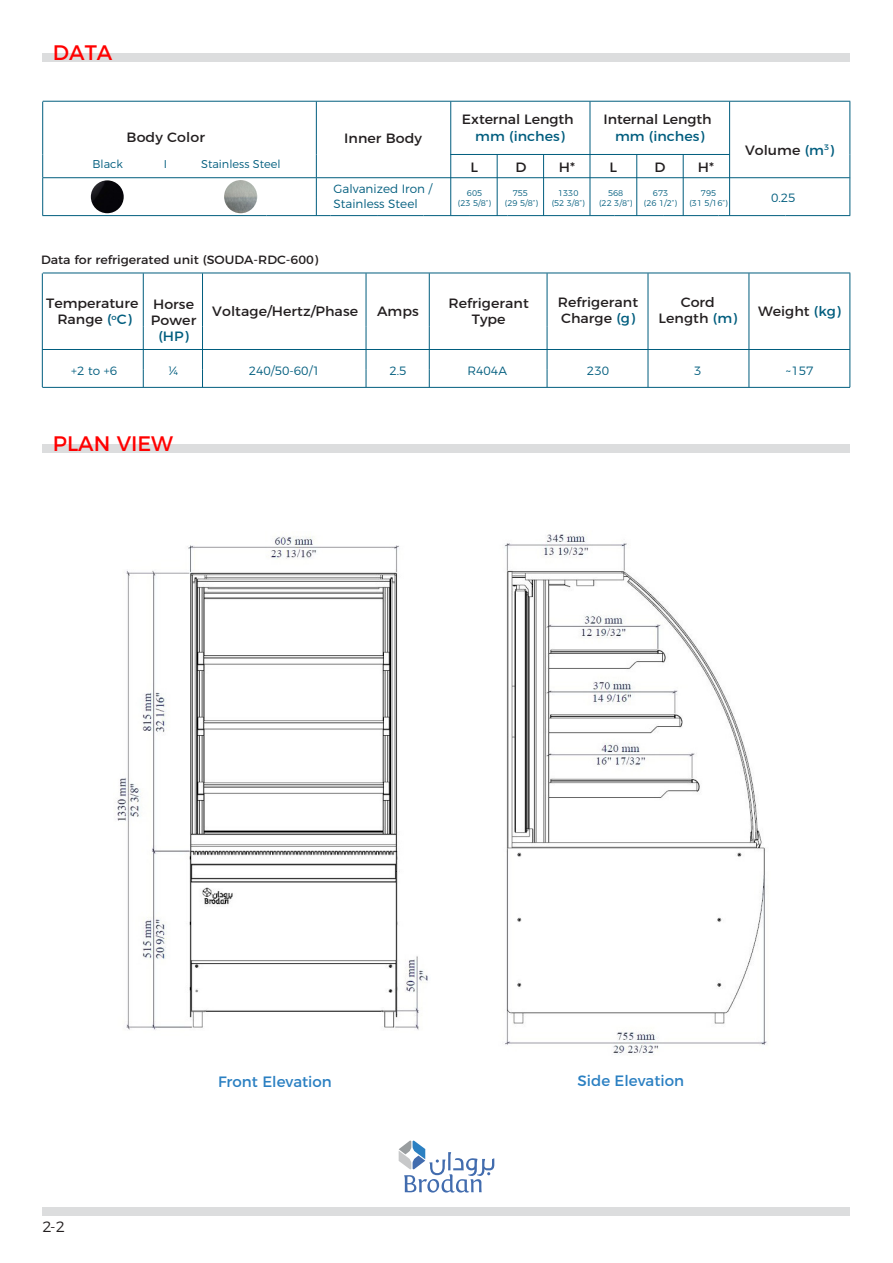
<style>
.page{position:relative;width:893px;height:1263px;background:#fff}
.page>*{position:absolute;margin:0;border:0;box-sizing:border-box;transform-origin:0 0}
.t1{font:21px "Montserrat";color:#f00}
.t2{font:15px "Montserrat";color:#2b80c2}
.t3{font:300 15px "Montserrat";color:#231f20}
.t4{font:13.5px/16.2px "Montserrat";letter-spacing:.005em;color:#231f20;text-align:center;scale:1.05 1}
.t5{font:13.5px "Montserrat";color:#005d7e;scale:1.05 1}
.t6{font:300 12px/14.4px "Montserrat";color:#005d7e}
.t7{font:12px "Montserrat";color:#231f20;scale:1.05 1}
.t8{font:300 11.4px "Montserrat";color:#005d7e}
.t9{font:300 8.25px/9.9px "Montserrat";color:#005d7e;text-align:center}
.s1{color:#005d7e}
</style>
<div class="page">
<div style="left:43px;top:444px;width:807px;height:9px;background:#dcddde"></div>
<div style="left:43px;top:1208px;width:807px;height:8px;background:#dcddde"></div>
<hr style="left:42px;top:102px;width:1px;height:52px;background:#005d7e">
<hr style="left:43px;top:101px;width:807px;height:1px;background:#005d7e">
<hr style="left:849px;top:102px;width:1px;height:52px;background:#005d7e">
<hr style="left:42px;top:177px;width:808px;height:1px;background:#005d7e">
<hr style="left:450px;top:102px;width:1px;height:113px;background:#005d7e">
<hr style="left:590px;top:102px;width:1px;height:113px;background:#005d7e">
<hr style="left:450px;top:154px;width:140px;height:1px;background:#005d7e">
<hr style="left:497px;top:155px;width:1px;height:61px;background:#005d7e">
<hr style="left:543px;top:155px;width:1px;height:61px;background:#005d7e">
<hr style="left:729px;top:102px;width:1px;height:113px;background:#005d7e">
<hr style="left:590px;top:154px;width:140px;height:1px;background:#005d7e">
<hr style="left:636px;top:155px;width:1px;height:61px;background:#005d7e">
<hr style="left:683px;top:155px;width:1px;height:61px;background:#005d7e">
<svg style="left:42px;top:154px;width:1px;height:61px"></svg>
<hr style="left:316px;top:102px;width:1px;height:52px;background:#005d7e">
<svg style="left:316px;top:154px;width:1px;height:61px"></svg>
<svg style="left:849px;top:154px;width:1px;height:61px"></svg>
<hr style="left:42px;top:215px;width:150px;height:1px;background:#005d7e">
<hr style="left:192px;top:215px;width:75px;height:1px;background:#005d7e">
<hr style="left:267px;top:215px;width:64px;height:1px;background:#005d7e">
<hr style="left:331px;top:215px;width:46px;height:1px;background:#005d7e">
<hr style="left:377px;top:215px;width:46px;height:1px;background:#005d7e">
<hr style="left:423px;top:215px;width:47px;height:1px;background:#005d7e">
<hr style="left:470px;top:215px;width:37px;height:1px;background:#005d7e">
<hr style="left:507px;top:215px;width:107px;height:1px;background:#005d7e">
<hr style="left:614px;top:215px;width:50px;height:1px;background:#005d7e">
<hr style="left:664px;top:215px;width:54px;height:1px;background:#005d7e">
<hr style="left:718px;top:215px;width:67px;height:1px;background:#005d7e">
<hr style="left:785px;top:215px;width:65px;height:1px;background:#005d7e">
<hr style="left:43px;top:273px;width:807px;height:1px;background:#005d7e">
<hr style="left:648px;top:273px;width:1px;height:114px;background:#005d7e">
<hr style="left:749px;top:273px;width:1px;height:114px;background:#005d7e">
<hr style="left:849px;top:273px;width:1px;height:114px;background:#005d7e">
<hr style="left:42px;top:273px;width:1px;height:114px;background:#005d7e">
<hr style="left:42px;top:349px;width:808px;height:1px;background:#005d7e">
<hr style="left:202px;top:273px;width:1px;height:53px;background:#005d7e">
<svg style="left:202px;top:326px;width:1px;height:61px"></svg>
<hr style="left:143px;top:273px;width:1px;height:53px;background:#005d7e">
<svg style="left:143px;top:326px;width:1px;height:61px"></svg>
<hr style="left:366px;top:273px;width:1px;height:53px;background:#005d7e">
<svg style="left:366px;top:326px;width:1px;height:61px"></svg>
<hr style="left:429px;top:273px;width:1px;height:53px;background:#005d7e">
<svg style="left:429px;top:326px;width:1px;height:61px"></svg>
<hr style="left:547px;top:273px;width:1px;height:53px;background:#005d7e">
<svg style="left:547px;top:326px;width:1px;height:61px"></svg>
<hr style="left:42px;top:387px;width:808px;height:1px;background:#005d7e">
<div style="left:42px;top:54px;width:808px;height:8px;background:#dcddde"></div>
<img style="left:224px;top:180px;width:33px;height:33px;border-radius:17px">
<img style="left:91px;top:180px;width:33px;height:33px;border-radius:16px">
<svg style="left:399px;top:1140px;width:95px;height:52px"></svg>
<img style="left:117px;top:536px;width:311px;height:494px">
<img style="left:504px;top:534px;width:263px;height:521px">
<h1 class="t1" style="left:53px;top:43px;width:61px">DATA</h1>
<p class="t4" style="left:127px;top:130px;width:76px">Body Color</p>
<p class="t8" style="left:92px;top:159px;width:32px">Black</p>
<p class="t8" style="left:164px;top:159px;width:5px">I</p>
<p class="t8" style="left:201px;top:159px;width:81px">Stainless Steel</p>
<p class="t4" style="left:344px;top:131px;width:76px">Inner Body</p>
<p class="t4" style="left:462px;top:112px;width:108px">External Length</p>
<p class="t5" style="left:475px;top:130px;width:87px">mm (inches)</p>
<p class="t4" style="left:470px;top:159px;width:9px">L</p>
<p class="t4" style="left:515px;top:159px;width:12px">D</p>
<p class="t4" style="left:559px;top:159px;width:17px">H*</p>
<p class="t4" style="left:603px;top:112px;width:104px">Internal Length</p>
<p class="t5" style="left:615px;top:130px;width:87px">mm (inches)</p>
<p class="t4" style="left:610px;top:159px;width:9px">L</p>
<p class="t4" style="left:654px;top:159px;width:12px">D</p>
<p class="t4" style="left:698px;top:159px;width:17px">H*</p>
<p class="t4" style="left:745px;top:142px;width:86px">Volume <span class="s1">(m</span><sup>3</sup><span class="s1">)</span></p>
<p class="t6" style="left:333px;top:182px;width:100px">Galvanized Iron /<br>Stainless Steel</p>
<p class="t6" style="left:771px;top:191px;width:26px">0.25</p>
<p class="t9" style="left:458px;top:189px;width:35px">605<br>(23 5/8”)</p>
<p class="t9" style="left:505px;top:189px;width:35px">755<br>(29 5/8”)</p>
<p class="t9" style="left:552px;top:189px;width:35px">1330 (52 3/8”)</p>
<p class="t9" style="left:599px;top:189px;width:35px">568<br>(22 3/8”)</p>
<p class="t9" style="left:644px;top:189px;width:35px">673<br>(26 1/2”)</p>
<p class="t9" style="left:689px;top:189px;width:40px">795<br>(31 5/16”)</p>
<p class="t7" style="left:41px;top:254px;width:266px">Data for refrigerated unit (SOUDA-RDC-600)</p>
<p class="t4" style="left:46px;top:296px;width:89px">Temperature<br>Range <span class="s1">(</span><sup>o</sup><span class="s1">C)</span></p>
<p class="t4" style="left:151px;top:296px;width:45px;text-align:left">Horse<br>Power</p>
<p class="t5" style="left:158px;top:330px;width:30px">(HP)</p>
<p class="t4" style="left:558px;top:295px;width:78px;text-align:left">Refrigerant<br>Charge <span class="s1">(g)</span></p>
<p class="t4" style="left:658px;top:295px;width:76px">Cord<br>Length <span class="s1">(m)</span></p>
<p class="t4" style="left:212px;top:304px;width:140px">Voltage/Hertz/Phase</p>
<p class="t4" style="left:377px;top:304px;width:41px">Amps</p>
<p class="t4" style="left:449px;top:296px;width:78px">Refrigerant<br>Type</p>
<p class="t4" style="left:758px;top:304px;width:80px">Weight <span class="s1">(kg)</span></p>
<p class="t6" style="left:71px;top:364px;width:47px">+2 to +6</p>
<p class="t6" style="left:169px;top:364px;width:11px">¼</p>
<p class="t6" style="left:249px;top:364px;width:73px">240/50-60/1</p>
<p class="t6" style="left:389px;top:364px;width:19px">2.5</p>
<p class="t6" style="left:587px;top:364px;width:24px">230</p>
<p class="t6" style="left:467px;top:364px;width:41px">R404A</p>
<h1 class="t1" style="left:53px;top:434px;width:122px">PLAN VIEW</h1>
<p class="t6" style="left:694px;top:364px;width:9px">3</p>
<p class="t6" style="left:785px;top:364px;width:30px">~157</p>
<p class="t3" style="left:43px;top:1220px;width:24px">2-2</p>
<p class="t2" style="left:218px;top:1075px;width:115px">Front Elevation</p>
<p class="t2" style="left:577px;top:1074px;width:108px">Side Elevation</p>
</div>
